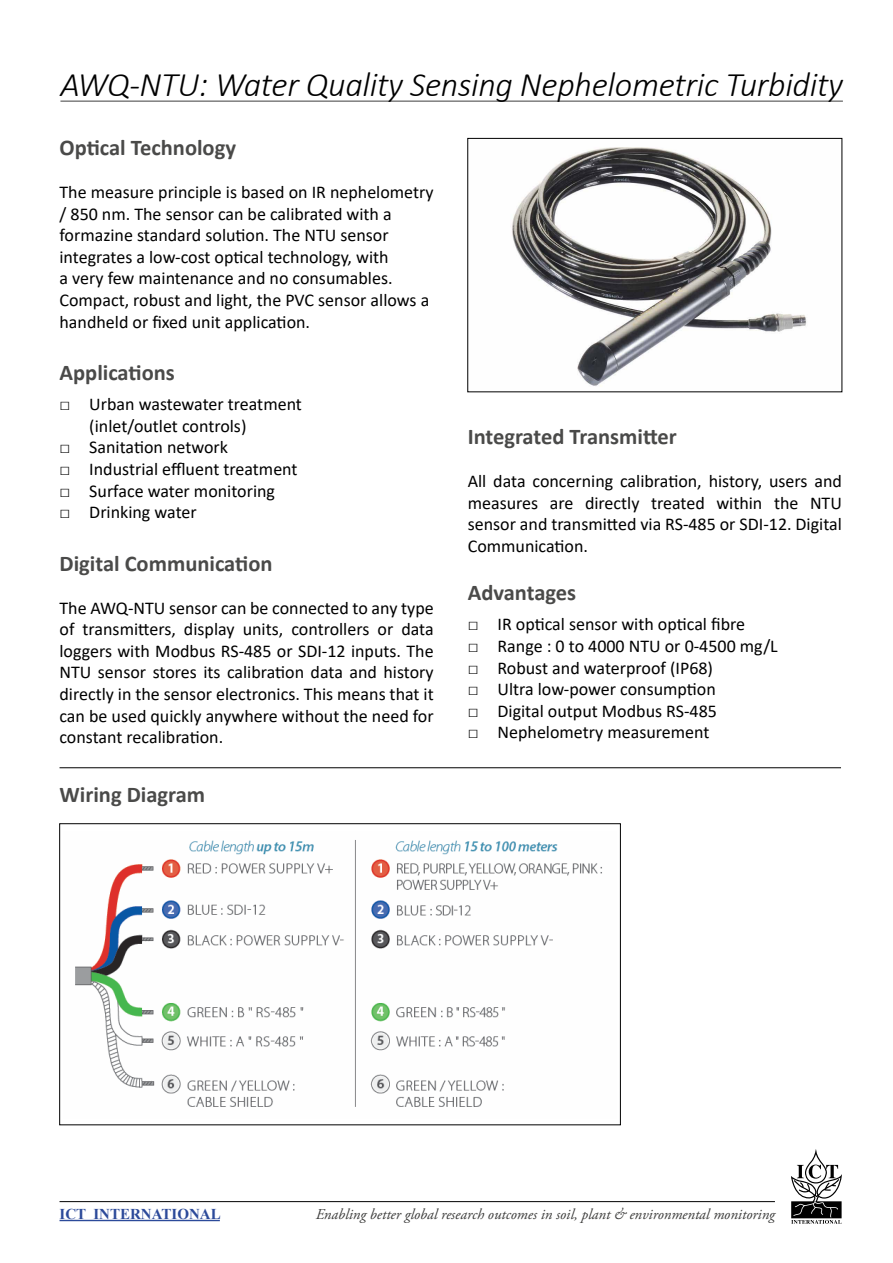
<style>
.page{position:relative;width:893px;height:1263px;background:#fff}
.page>*{position:absolute;margin:0;border:0;box-sizing:border-box;transform-origin:0 0}
.t1{font:italic 300 34.5px "Calibri";letter-spacing:-.01em;color:#000}
.t2{font:700 22.5px "Calibri";color:#4a4a49}
.t3{font:18px/21.6px "Calibri";color:#000}
.t4{font:italic 15px "Adobe Garamond Pro";color:#3c3c3b}
.t5{font:700 15px "Times New Roman";color:#2c4a9a}
.s1{font-family:"Times New Roman"}
</style>
<div class="page">
<img style="left:512px;top:147px;width:295px;height:240px">
<div style="left:468px;top:138px;width:374px;height:254px;border:1px solid #000"></div>
<img style="left:75px;top:840px;width:527px;height:267px">
<div style="left:60px;top:823px;width:560px;height:302px;border:1px solid #000"></div>
<hr style="left:60px;top:100px;width:783px;height:2px;background:#7e7e7e">
<hr style="left:60px;top:767px;width:781px;height:1px;background:#000">
<svg style="left:791px;top:1149px;width:51px;height:75px"></svg>
<hr style="left:60px;top:1201px;width:715px;height:1px;background:#000">
<hr style="left:60px;top:1220px;width:160px;height:1px;background:#2c4a9a">
<h1 class="t1" style="left:60px;top:63px;width:784px">AWQ-NTU: Water Quality Sensing Nephelometric Turbidity</h1>
<p class="t2" style="left:60px;top:132px;width:178px">Optical Technology</p>
<p class="t3" style="left:60px;top:181px;width:376px">The measure principle is based on IR nephelometry / 850 nm. The sensor can be calibrated with a formazine standard solution. The NTU sensor integrates a low-cost optical technology, with<br>a very few maintenance and no consumables.<br>Compact, robust and light, the PVC sensor allows a handheld or fixed unit application.</p>
<p class="t2" style="left:60px;top:357px;width:117px">Applications</p>
<p class="t3" style="left:89px;top:393px;width:214px;text-indent:-30px"><span class="s1">□</span> Urban wastewater treatment (inlet/outlet controls)</p>
<p class="t3" style="left:60px;top:436px;width:170px"><span class="s1">□</span> Sanitation network</p>
<p class="t3" style="left:60px;top:458px;width:240px"><span class="s1">□</span> Industrial effluent treatment</p>
<p class="t3" style="left:60px;top:479px;width:217px"><span class="s1">□</span> Surface water monitoring</p>
<p class="t3" style="left:60px;top:501px;width:139px"><span class="s1">□</span> Drinking water</p>
<p class="t2" style="left:60px;top:547px;width:215px">Digital Communication</p>
<p class="t3" style="left:60px;top:596px;width:376px;text-align:justify">The AWQ-NTU sensor can be connected to any type of transmitters, display units, controllers or data loggers with Modbus RS-485 or SDI-12 inputs. The NTU sensor stores its calibration data and history directly in the sensor electronics. This means that it can be used quickly anywhere without the need for constant recalibration.</p>
<p class="t2" style="left:60px;top:778px;width:147px">Wiring Diagram</p>
<p class="t2" style="left:468px;top:421px;width:211px">Integrated Transmitter</p>
<p class="t3" style="left:468px;top:470px;width:376px;text-align:justify">All data concerning calibration, history, users and measures are directly treated within the NTU sensor and transmitted via RS-485 or SDI-12. Digital Communication.</p>
<p class="t2" style="left:468px;top:577px;width:110px">Advantages</p>
<p class="t3" style="left:468px;top:613px;width:279px"><span class="s1">□</span> IR optical sensor with optical fibre</p>
<p class="t3" style="left:468px;top:635px;width:312px"><span class="s1">□</span> Range : 0 to 4000 NTU or 0-4500 mg/L</p>
<p class="t3" style="left:468px;top:656px;width:247px"><span class="s1">□</span> Robust and waterproof (IP68)</p>
<p class="t3" style="left:468px;top:678px;width:250px"><span class="s1">□</span> Ultra low-power consumption</p>
<p class="t3" style="left:468px;top:699px;width:251px"><span class="s1">□</span> Digital output Modbus RS-485</p>
<p class="t3" style="left:468px;top:721px;width:243px"><span class="s1">□</span> Nephelometry measurement</p>
<p class="t5" style="left:60px;top:1203px;width:163px">ICT INTERNATIONAL</p>
<p class="t4" style="left:316px;top:1205px;width:461px">Enabling better global research outcomes in soil, plant &amp; environmental monitoring</p>
</div>
